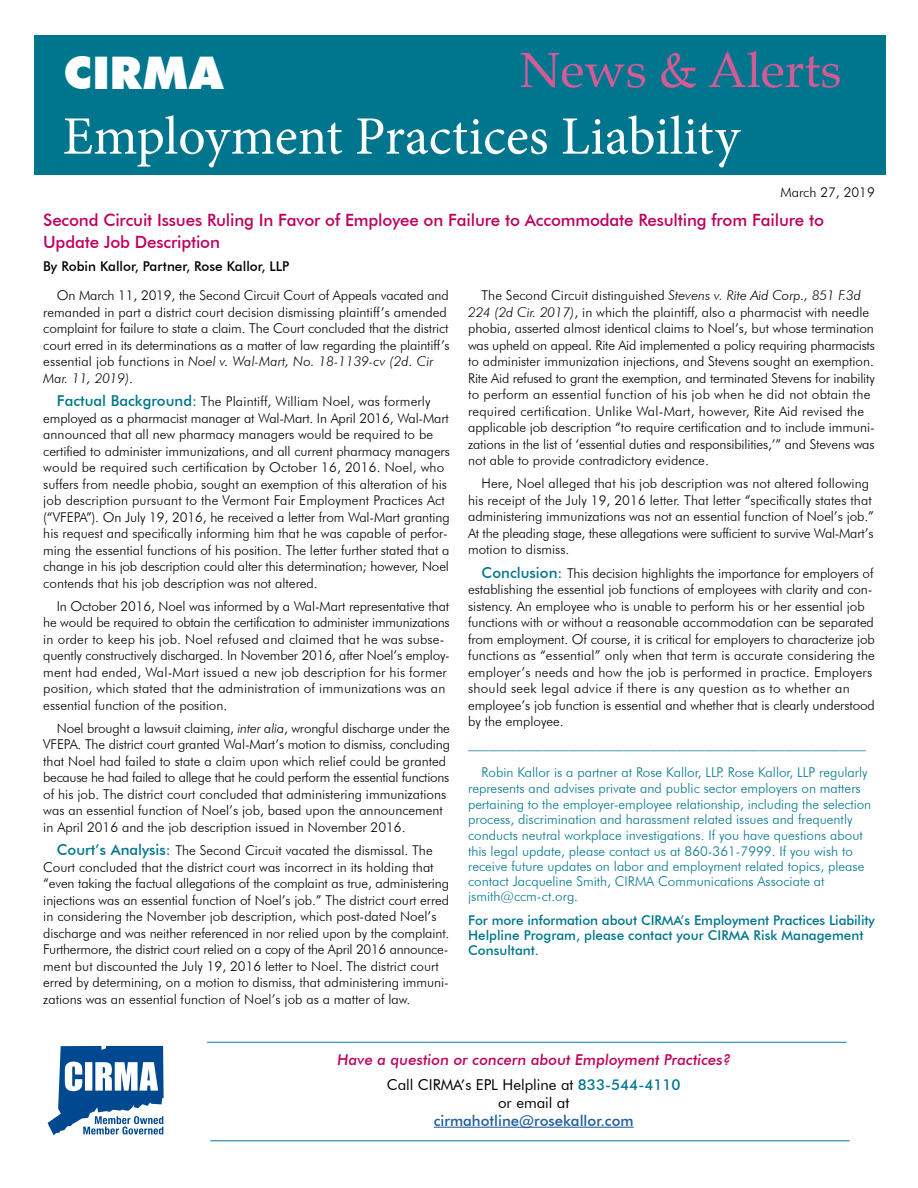
<style>
.page{position:relative;width:918px;height:1188px;background:#fff}
.page>*{position:absolute;margin:0;border:0;box-sizing:border-box;transform-origin:0 0}
.t1{font:54px "Minion Pro";color:#fff}
.t2{font:49.5px "Palatino";color:#d55b96}
.t3{font:900 45px "Futura BT";letter-spacing:.02em;color:#fff}
.t4{font:500 16.95px/21.6px "Futura BT";letter-spacing:-.01em;color:#be025e}
.t5{font:500 15px/24.8px "Futura BT";color:#be025e;text-align:center}
.t6{font:500 15px "Futura BT";color:#215e9e}
.t7{font:15px "Futura BT";color:#000}
.t8{font:300 13.5px/16.5px "Futura BT";letter-spacing:-.005em;color:#000}
.t9{font:300 13.5px/15.5px "Futura BT";color:#00768e;text-align:right}
.t10{font:500 13.5px/15px "Futura BT";color:#00768e}
.t11{font:500 13.5px "Futura BT";color:#000}
.s1{font-style:italic}
.s2{font-weight:500;font-size:15px;color:#00768e}
.s3{font-weight:400;color:#000}
.s4{color:#00768e}
</style>
<div class="page">
<div style="left:35px;top:36px;width:851px;height:139px;background:#00768e"></div>
<hr style="left:434px;top:1127px;width:200px;height:1px;background:#215e9e">
<svg style="left:48px;top:1046px;width:116px;height:89px"></svg>
<hr style="left:207px;top:1042px;width:639px;height:1px;background:#007ea7">
<hr style="left:210px;top:1140px;width:640px;height:1px;background:#00768e">
<h3 class="t3" style="left:63px;top:46px;width:161px">CIRMA</h3>
<h2 class="t2" style="left:520px;top:29px;width:323px">News &amp; Alerts</h2>
<h1 class="t1" style="left:63px;top:100px;width:679px">Employment Practices Liability</h1>
<p class="t8" style="left:780px;top:184px;width:96px">March 27, 2019</p>
<p class="t4" style="left:43px;top:209px;width:782px">Second Circuit Issues Ruling In Favor of Employee on Failure to Accommodate Resulting from Failure to<br>Update Job Description</p>
<p class="t11" style="left:43px;top:258px;width:248px">By Robin Kallor, Partner, Rose Kallor, LLP</p>
<p class="t8" style="left:43px;top:287px;width:408px;text-indent:14px">On March 11, 2019, the Second Circuit Court of Appeals vacated and remanded in part a district court decision dismissing plaintiff’s amended complaint for failure to state a claim. The Court concluded that the district court erred in its determinations as a matter of law regarding the plaintiff’s essential job functions in <span class="s1">Noel v. Wal-Mart, No. 18-1139-cv (2d. Cir Mar. 11, 2019)</span>.</p>
<p class="t8" style="left:43px;top:393px;width:408px;text-indent:14px"><span class="s2">Factual Background:</span> The Plaintiff, William Noel, was formerly employed as a pharmacist manager at Wal-Mart. In April 2016, Wal-Mart announced that all new pharmacy managers would be required to be certified to administer immunizations, and all current pharmacy managers would be required such certification by October 16, 2016. Noel, who suffers from needle phobia, sought an exemption of this alteration of his job description pursuant to the Vermont Fair Employment Practices Act (“VFEPA”). On July 19, 2016, he received a letter from Wal-Mart granting his request and specifically informing him that he was capable of perfor&shy;ming the essential functions of his position. The letter further stated that a change in his job description could alter this determination; however, Noel contends that his job description was not altered.</p>
<p class="t8" style="left:43px;top:598px;width:408px;text-indent:14px">In October 2016, Noel was informed by a Wal-Mart representative that he would be required to obtain the certification to administer immunizations in order to keep his job. Noel refused and claimed that he was subse&shy;quently constructively discharged. In November 2016, after Noel’s employ&shy;ment had ended, Wal-Mart issued a new job description for his former position, which stated that the administration of immunizations was an essential function of the position.</p>
<p class="t8" style="left:43px;top:720px;width:408px;text-indent:14px">Noel brought a lawsuit claiming, <span class="s1">inter alia</span>, wrongful discharge under the VFEPA. The district court granted Wal-Mart’s motion to dismiss, concluding that Noel had failed to state a claim upon which relief could be granted because he had failed to allege that he could perform the essential functions of his job. The district court concluded that administering immunizations was an essential function of Noel’s job, based upon the announcement in April 2016 and the job description issued in November 2016.</p>
<p class="t8" style="left:43px;top:842px;width:408px;text-indent:14px"><span class="s2">Court’s Analysis:</span> The Second Circuit vacated the dismissal. The Court concluded that the district court was incorrect in its holding that “even taking the factual allegations of the complaint as true, administering injections was an essential function of Noel’s job.” The district court erred in considering the November job description, which post-dated Noel’s discharge and was neither referenced in nor relied upon by the complaint.<br>Furthermore, the district court relied on a copy of the April 2016 announce&shy;ment but discounted the July 19, 2016 letter to Noel. The district court erred by determining, on a motion to dismiss, that administering immuni&shy;zations was an essential function of Noel’s job as a matter of law.</p>
<p class="t8" style="left:468px;top:287px;width:408px;text-indent:14px">The Second Circuit distinguished <span class="s1">Stevens v. Rite Aid Corp., 851 F.3d 224 (2d Cir. 2017)</span>, in which the plaintiff, also a pharmacist with needle phobia, asserted almost identical claims to Noel’s, but whose termination was upheld on appeal. Rite Aid implemented a policy requiring pharmacists to administer immunization injections, and Stevens sought an exemption.<br>Rite Aid refused to grant the exemption, and terminated Stevens for inability to perform an essential function of his job when he did not obtain the required certification. Unlike Wal-Mart, however, Rite Aid revised the applicable job description “to require certification and to include immuni&shy;zations in the list of ‘essential duties and responsibilities,’” and Stevens was not able to provide contradictory evidence.</p>
<p class="t8" style="left:468px;top:475px;width:407px;text-indent:14px">Here, Noel alleged that his job description was not altered following his receipt of the July 19, 2016 letter. That letter “specifically states that administering immunizations was not an essential function of Noel’s job.” At the pleading stage, these allegations were sufficient to survive Wal-Mart’s motion to dismiss.</p>
<p class="t8" style="left:468px;top:565px;width:408px;text-indent:14px"><span class="s2">Conclusion:</span> This decision highlights the importance for employers of establishing the essential job functions of employees with clarity and con&shy;sistency. An employee who is unable to perform his or her essential job functions with or without a reasonable accommodation can be separated from employment. Of course, it is critical for employers to characterize job functions as “essential” only when that term is accurate considering the employer’s needs and how the job is performed in practice. Employers should seek legal advice if there is any question as to whether an employee’s job function is essential and whether that is clearly understood by the employee.</p>
<p class="t9" style="left:468px;top:729px;width:401px;line-height:29px">___________________________________________________________<br>Robin Kallor is a partner at Rose Kallor, LLP. Rose Kallor, LLP regularly</p>
<p class="t9" style="left:468px;top:780px;width:405px;text-align:left">represents and advises private and public sector employers on matters pertaining to the employer-employee relationship, including the selection process, discrimination and harassment related issues and frequently conducts neutral workplace investigations. If you have questions about this legal update, please contact us at 860-361-7999. If you wish to receive future updates on labor and employment related topics, please contact Jacqueline Smith, CIRMA Communications Associate at jsmith@ccm-ct.org.</p>
<p class="t10" style="left:468px;top:913px;width:408px">For more information about CIRMA’s Employment Practices Liability<br>Helpline Program, please contact your CIRMA Risk Management<br>Consultant.</p>
<p class="t5" style="left:337px;top:1047px;width:397px">Have a question or concern about Employment Practices?<br><span class="s3">Call CIRMA’s EPL Helpline at</span> <span class="s4">833-544-4110</span></p>
<p class="t7" style="left:498px;top:1093px;width:73px">or email at</p>
<p class="t6" style="left:434px;top:1111px;width:201px">cirmahotline@rosekallor.com</p>
</div>
